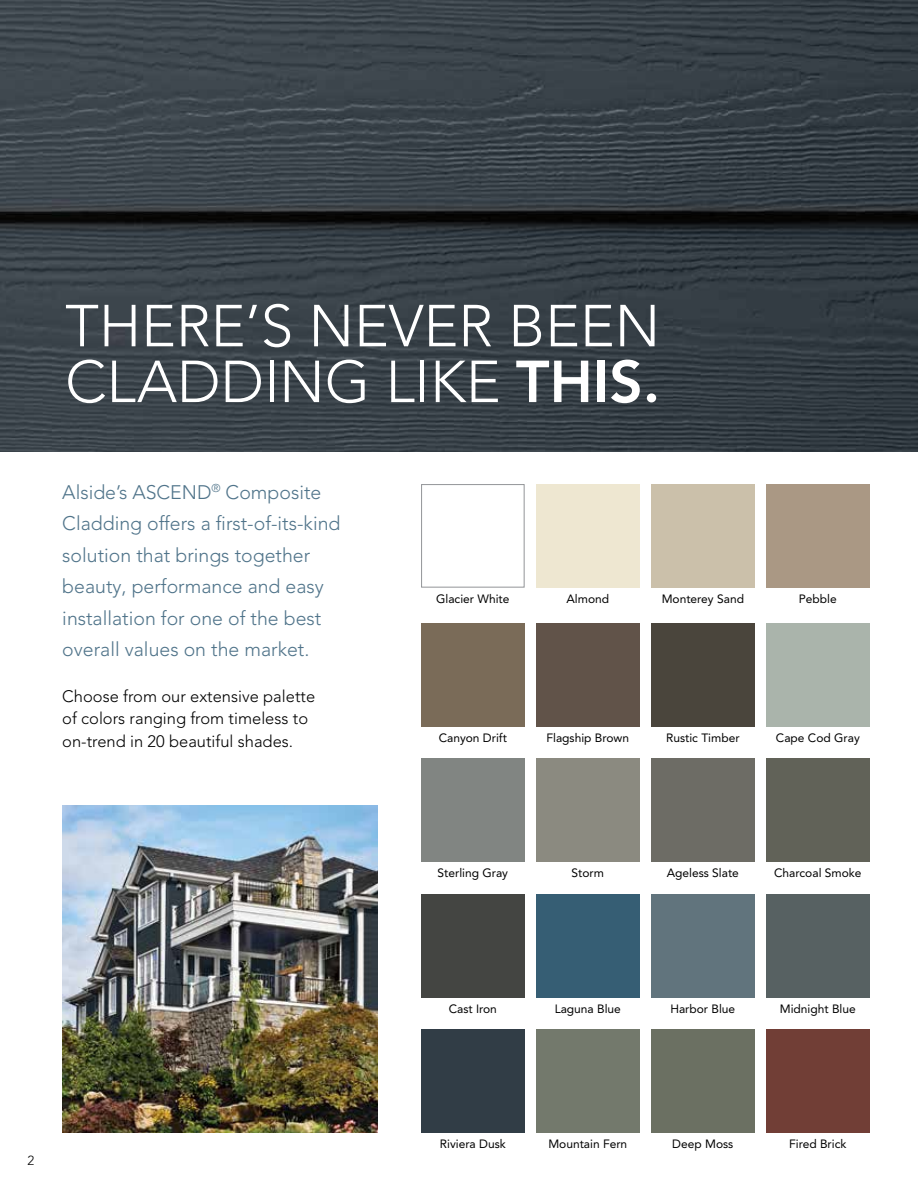
<style>
.page{position:relative;width:918px;height:1188px;background:#fff}
.page>*{position:absolute;margin:0;border:0;box-sizing:border-box;transform-origin:0 0}
.t1{font:300 58.65px/55.8px "Avenir LT Pro";color:#fff}
.t2{font:300 19.5px/31.5px "Avenir LT Pro";color:#50748a}
.t3{font:300 16.5px/22.5px "Avenir LT Pro";color:#000}
.t4{font:300 13.2px "Avenir LT Pro";color:#000}
.t5{font:12px "Avenir LT Pro";color:#000}
.s1{font-weight:800}
</style>
<div class="page">
<img style="left:0;top:0;width:918px;height:452px">
<div style="left:421px;top:484px;width:104px;height:104px;background:#fff;border:1px solid #939598"></div>
<div style="left:536px;top:484px;width:104px;height:104px;background:#eee7d1"></div>
<div style="left:651px;top:484px;width:104px;height:104px;background:#cbc0aa"></div>
<div style="left:766px;top:484px;width:104px;height:104px;background:#aa9884"></div>
<div style="left:421px;top:623px;width:104px;height:103px;background:#7a6b58"></div>
<div style="left:536px;top:623px;width:104px;height:103px;background:#615349"></div>
<div style="left:651px;top:623px;width:104px;height:103px;background:#4a453c"></div>
<div style="left:766px;top:623px;width:104px;height:103px;background:#aab4ab"></div>
<div style="left:421px;top:759px;width:104px;height:103px;background:#818582"></div>
<div style="left:536px;top:759px;width:104px;height:103px;background:#8b8a80"></div>
<div style="left:651px;top:759px;width:104px;height:103px;background:#6d6c65"></div>
<div style="left:766px;top:759px;width:104px;height:103px;background:#616258"></div>
<div style="left:421px;top:894px;width:104px;height:103px;background:#444542"></div>
<div style="left:536px;top:894px;width:104px;height:103px;background:#365e74"></div>
<div style="left:651px;top:894px;width:104px;height:103px;background:#61747d"></div>
<div style="left:766px;top:894px;width:104px;height:103px;background:#576162"></div>
<div style="left:421px;top:1029px;width:104px;height:104px;background:#313d46"></div>
<div style="left:536px;top:1029px;width:104px;height:104px;background:#73796c"></div>
<div style="left:651px;top:1029px;width:104px;height:104px;background:#6b7062"></div>
<div style="left:766px;top:1029px;width:104px;height:104px;background:#713e36"></div>
<img style="left:62px;top:806px;width:316px;height:327px">
<h1 class="t1" style="left:65px;top:298px;width:596px">THERE’S NEVER BEEN<br>CLADDING LIKE <span class="s1">THIS.</span></h1>
<h2 class="t2" style="left:62px;top:477px;width:280px">Alside’s ASCEND<sup>®</sup> Composite<br>Cladding offers a first-of-its-kind solution that brings together beauty, performance and easy installation for one of the best overall values on the market.</h2>
<h3 class="t3" style="left:62px;top:685px;width:254px">Choose from our extensive palette of colors ranging from timeless to on-trend in 20 beautiful shades.</h3>
<p class="t5" style="left:436px;top:591px;width:75px">Glacier White</p>
<p class="t5" style="left:567px;top:591px;width:44px">Almond</p>
<p class="t5" style="left:662px;top:591px;width:84px">Monterey Sand</p>
<p class="t5" style="left:799px;top:591px;width:40px">Pebble</p>
<p class="t5" style="left:439px;top:730px;width:70px">Canyon Drift</p>
<p class="t5" style="left:547px;top:730px;width:84px">Flagship Brown</p>
<p class="t5" style="left:666px;top:730px;width:75px">Rustic Timber</p>
<p class="t5" style="left:776px;top:730px;width:85px">Cape Cod Gray</p>
<p class="t5" style="left:438px;top:866px;width:72px">Sterling Gray</p>
<p class="t5" style="left:572px;top:866px;width:34px">Storm</p>
<p class="t5" style="left:667px;top:866px;width:74px">Ageless Slate</p>
<p class="t5" style="left:774px;top:866px;width:89px">Charcoal Smoke</p>
<p class="t5" style="left:449px;top:1001px;width:50px">Cast Iron</p>
<p class="t5" style="left:555px;top:1001px;width:68px">Laguna Blue</p>
<p class="t5" style="left:670px;top:1001px;width:66px">Harbor Blue</p>
<p class="t5" style="left:780px;top:1001px;width:77px">Midnight Blue</p>
<p class="t4" style="left:27px;top:1153px;width:8px">2</p>
<p class="t5" style="left:440px;top:1136px;width:68px">Riviera Dusk</p>
<p class="t5" style="left:548px;top:1136px;width:80px">Mountain Fern</p>
<p class="t5" style="left:672px;top:1136px;width:63px">Deep Moss</p>
<p class="t5" style="left:789px;top:1136px;width:59px">Fired Brick</p>
</div>
